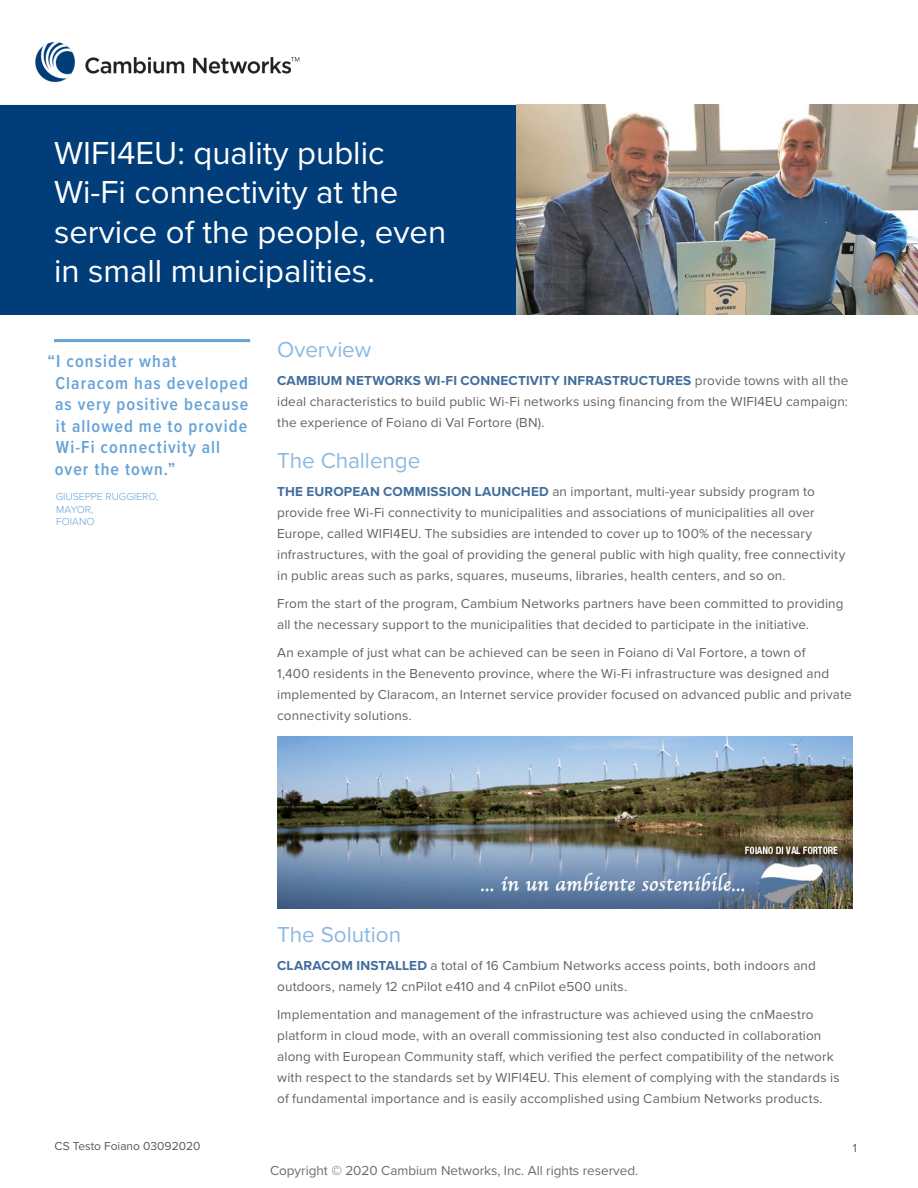
<style>
.page{position:relative;width:918px;height:1188px;background:#fff}
.page>*{position:absolute;margin:0;border:0;box-sizing:border-box;transform-origin:0 0}
.t1{font:33px/39.6px "Proxima Nova";color:#fff}
.Body_Copy{font:22.5px "Proxima Nova";letter-spacing:-.005em;color:#8cb9e1}
.t2{font:600 18px/21.6px "Proxima Nova Cond";letter-spacing:.06em;color:#66a2d7}
.Body_Copy-2{font:13.5px/21px "Proxima Nova";letter-spacing:.01em;color:#636366}
.t3{font:13.5px "Proxima Nova";color:#6b6b6e}
.t4{font:12px "Proxima Nova";color:#58595b}
.t5{font:300 10.5px "Proxima Nova";color:#66a2d7}
.s1{font-weight:700;color:#406d9b}
</style>
<div class="page">
<div style="left:0;top:105px;width:918px;height:210px;background:#003d79"></div>
<img style="left:35px;top:42px;width:265px;height:40px">
<hr style="left:54px;top:339px;width:196px;height:3px;background:#66a2d7">
<img style="left:277px;top:736px;width:576px;height:172px">
<img style="left:516px;top:105px;width:402px;height:210px">
<h1 class="t1" style="left:54px;top:131px;width:394px">WIFI4EU: quality public<br>Wi-Fi connectivity at the service of the people, even in small municipalities.</h1>
<p class="t2" style="left:55px;top:350px;width:195px;text-indent:-7px">“I consider what<br>Claracom has developed as very positive because it allowed me to provide<br>Wi-Fi connectivity all over the town.”</p>
<p class="t5" style="left:56px;top:489px;width:104px">GIUSEPPE RUGGIERO,</p>
<p class="t5" style="left:56px;top:501px;width:39px">MAYOR,</p>
<p class="t5" style="left:56px;top:514px;width:40px">FOIANO</p>
<p class="Body_Copy" style="left:277px;top:333px;width:96px">Overview</p>
<p class="Body_Copy-2" style="left:277px;top:369px;width:573px;text-align:justify"><span class="s1">CAMBIUM NETWORKS WI-FI CONNECTIVITY INFRASTRUCTURES</span> provide towns with all the ideal characteristics to build public Wi-Fi networks using financing from the WIFI4EU campaign: the experience of Foiano di Val Fortore (BN).</p>
<p class="Body_Copy" style="left:277px;top:444px;width:145px">The Challenge</p>
<p class="Body_Copy-2" style="left:277px;top:481px;width:570px"><span class="s1">THE EUROPEAN COMMISSION LAUNCHED</span> an important, multi-year subsidy program to provide free Wi-Fi connectivity to municipalities and associations of municipalities all over Europe, called WIFI4EU. The subsidies are intended to cover up to 100% of the necessary infrastructures, with the goal of providing the general public with high quality, free connectivity in public areas such as parks, squares, museums, libraries, health centers, and so on.</p>
<p class="Body_Copy-2" style="left:277px;top:592px;width:568px">From the start of the program, Cambium Networks partners have been committed to providing all the necessary support to the municipalities that decided to participate in the initiative.</p>
<p class="Body_Copy-2" style="left:277px;top:641px;width:576px">An example of just what can be achieved can be seen in Foiano di Val Fortore, a town of<br>1,400 residents in the Benevento province, where the Wi-Fi infrastructure was designed and implemented by Claracom, an Internet service provider focused on advanced public and private connectivity solutions.</p>
<p class="Body_Copy" style="left:277px;top:918px;width:125px">The Solution</p>
<p class="Body_Copy-2" style="left:277px;top:954px;width:540px"><span class="s1">CLARACOM INSTALLED</span> a total of 16 Cambium Networks access points, both indoors and outdoors, namely 12 cnPilot e410 and 4 cnPilot e500 units.</p>
<p class="Body_Copy-2" style="left:277px;top:1003px;width:564px">Implementation and management of the infrastructure was achieved using the cnMaestro platform in cloud mode, with an overall commissioning test also conducted in collaboration along with European Community staff, which verified the perfect compatibility of the network with respect to the standards set by WIFI4EU. This element of complying with the standards is of fundamental importance and is easily accomplished using Cambium Networks products.</p>
<p class="t4" style="left:55px;top:1137px;width:147px">CS Testo Foiano 03092020</p>
<p class="t4" style="left:853px;top:1139px;width:6px">1</p>
<p class="t3" style="left:270px;top:1161px;width:370px">Copyright © 2020 Cambium Networks, Inc. All rights reserved.</p>
</div>
